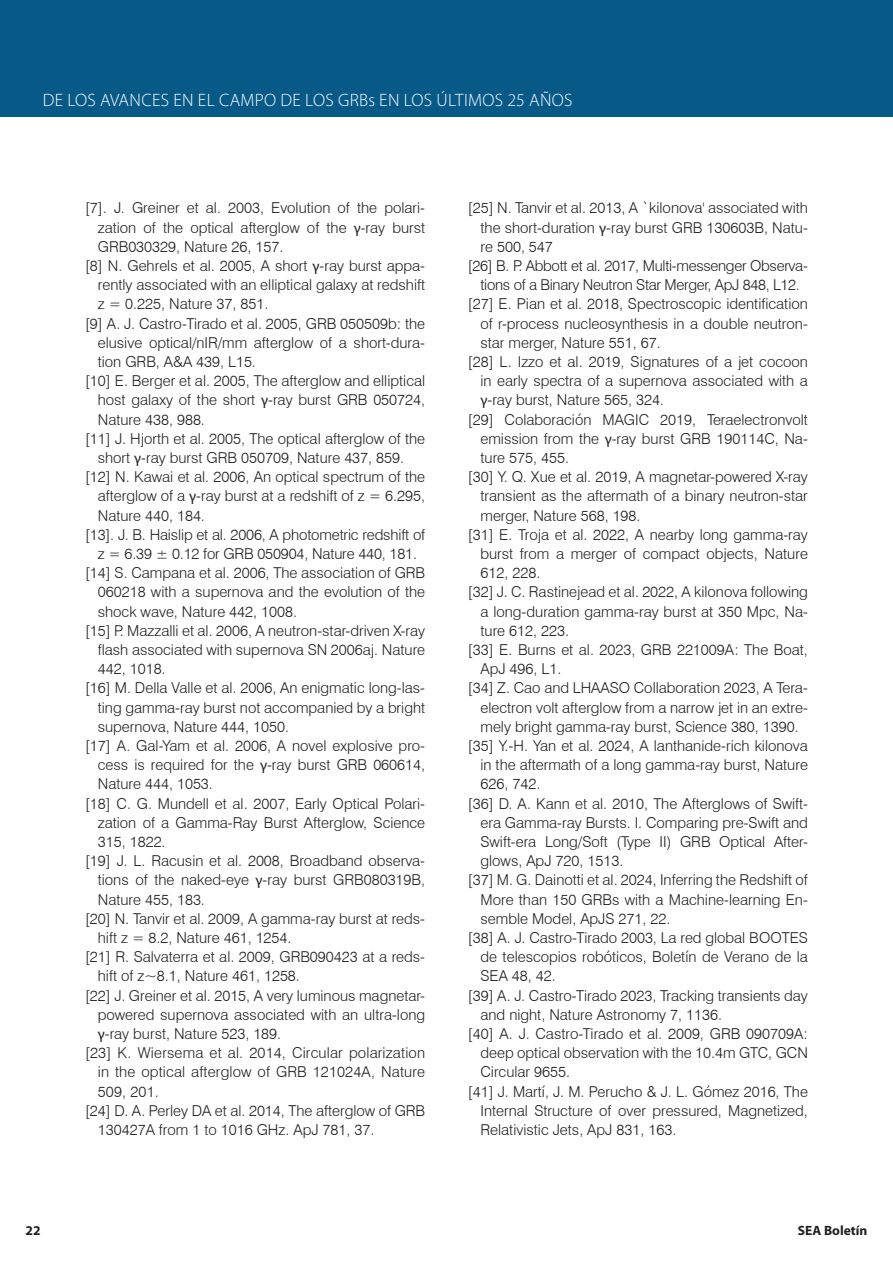
<style>
.page{position:relative;width:893px;height:1263px;background:#fff}
.page>*{position:absolute;margin:0;border:0;box-sizing:border-box;transform-origin:0 0}
.t1{font:300 18px "Myriad Pro";letter-spacing:.02em;color:#fff}
.Body_1{font:300 15px/19.2px "Swiss 721 BT";color:#231f20;text-align:justify}
.Body_1-2{font:300 15px/19.2px "Swiss 721 BT";letter-spacing:-.02em;color:#231f20;text-align:center}
.t2{font:700 13.5px "Myriad Pro";color:#231f20}
.s1{font-family:"Myriad Pro";font-weight:400}
</style>
<div class="page">
<div style="left:0;top:0;width:893px;height:117px;background:#075a88"></div>
<p class="t1" style="left:43px;top:89px;width:531px">DE LOS AVANCES EN EL CAMPO DE LOS GRBs EN LOS ÚLTIMOS 25 AÑOS</p>
<p class="Body_1" style="left:98px;top:198px;width:329px;text-indent:-13px">[7]. J. Greiner et al. 2003, Evolution of the polari&shy;zation of the optical afterglow of the <span class="s1">γ</span>-ray burst GRB030329, Nature 26, 157.</p>
<p class="Body_1" style="left:98px;top:256px;width:329px;text-indent:-13px">[8] N. Gehrels et al. 2005, A short <span class="s1">γ</span>-ray burst appa&shy;rently associated with an elliptical galaxy at redshift z = 0.225, Nature 37, 851.</p>
<p class="Body_1" style="left:98px;top:314px;width:329px;text-indent:-13px">[9] A. J. Castro-Tirado et al. 2005, GRB 050509b: the elusive optical/nIR/mm afterglow of a short-dura&shy;tion GRB, A&amp;A 439, L15.</p>
<p class="Body_1" style="left:98px;top:371px;width:329px;text-indent:-13px">[10] E. Berger et al. 2005, The afterglow and elliptical host galaxy of the short <span class="s1">γ</span>-ray burst GRB 050724, Nature 438, 988.</p>
<p class="Body_1" style="left:85px;top:429px;width:342px;text-align:center">[11] J. Hjorth et al. 2005, The optical afterglow of the short <span class="s1">γ</span>-ray burst GRB 050709, Nature 437, 859.</p>
<p class="Body_1" style="left:98px;top:467px;width:329px;text-indent:-13px">[12] N. Kawai et al. 2006, An optical spectrum of the afterglow of a <span class="s1">γ</span>-ray burst at a redshift of z = 6.295, Nature 440, 184.</p>
<p class="Body_1" style="left:85px;top:525px;width:342px;text-align:center">[13]. J. B. Haislip et al. 2006, A photometric redshift of z = 6.39 ± 0.12 for GRB 050904, Nature 440, 181.</p>
<p class="Body_1" style="left:98px;top:563px;width:329px;text-indent:-13px">[14] S. Campana et al. 2006, The association of GRB 060218 with a supernova and the evolution of the shock wave, Nature 442, 1008.</p>
<p class="Body_1" style="left:98px;top:621px;width:329px;text-indent:-13px">[15] P. Mazzalli et al. 2006, A neutron-star-driven X-ray flash associated with supernova SN 2006aj. Nature 442, 1018.</p>
<p class="Body_1" style="left:98px;top:678px;width:329px;text-indent:-13px">[16] M. Della Valle et al. 2006, An enigmatic long-las&shy;ting gamma-ray burst not accompanied by a bright supernova, Nature 444, 1050.</p>
<p class="Body_1" style="left:98px;top:736px;width:329px;text-indent:-13px">[17] A. Gal-Yam et al. 2006, A novel explosive pro&shy;cess is required for the <span class="s1">γ</span>-ray burst GRB 060614, Nature 444, 1053.</p>
<p class="Body_1" style="left:98px;top:794px;width:329px;text-indent:-13px">[18] C. G. Mundell et al. 2007, Early Optical Polari&shy;zation of a Gamma-Ray Burst Afterglow, Science 315, 1822.</p>
<p class="Body_1" style="left:98px;top:851px;width:329px;text-indent:-13px">[19] J. L. Racusin et al. 2008, Broadband observa&shy;tions of the naked-eye <span class="s1">γ</span>-ray burst GRB080319B, Nature 455, 183.</p>
<p class="Body_1" style="left:98px;top:909px;width:329px;text-indent:-13px">[20] N. Tanvir et al. 2009, A gamma-ray burst at reds&shy;hift z = 8.2, Nature 461, 1254.</p>
<p class="Body_1" style="left:98px;top:947px;width:329px;text-indent:-13px">[21] R. Salvaterra et al. 2009, GRB090423 at a reds&shy;hift of z~8.1, Nature 461, 1258.</p>
<p class="Body_1" style="left:98px;top:986px;width:329px;text-indent:-13px">[22] J. Greiner et al. 2015, A very luminous magnetar&shy;powered supernova associated with an ultra-long <span class="s1">γ</span>-ray burst, Nature 523, 189.</p>
<p class="Body_1" style="left:98px;top:1043px;width:329px;text-indent:-13px">[23] K. Wiersema et al. 2014, Circular polarization in the optical afterglow of GRB 121024A, Nature 509, 201.</p>
<p class="Body_1" style="left:98px;top:1101px;width:329px;text-indent:-13px">[24] D. A. Perley DA et al. 2014, The afterglow of GRB<br>130427A from 1 to 1016 GHz. ApJ 781, 37.</p>
<p class="Body_1" style="left:480px;top:198px;width:329px;text-indent:-13px">[25] N. Tanvir et al. 2013, A `kilonova' associated with the short-duration <span class="s1">γ</span>-ray burst GRB 130603B, Natu&shy;re 500, 547</p>
<p class="Body_1-2" style="left:468px;top:256px;width:342px">[26] B. P. Abbott et al. 2017, Multi-messenger Observa&shy;tions of a Binary Neutron Star Merger, ApJ 848, L12.</p>
<p class="Body_1" style="left:480px;top:294px;width:329px;text-indent:-13px">[27] E. Pian et al. 2018, Spectroscopic identification of r-process nucleosynthesis in a double neutron&shy;star merger, Nature 551, 67.</p>
<p class="Body_1" style="left:480px;top:352px;width:329px;text-indent:-13px">[28] L. Izzo et al. 2019, Signatures of a jet cocoon in early spectra of a supernova associated with a <span class="s1">γ</span>-ray burst, Nature 565, 324.</p>
<p class="Body_1" style="left:480px;top:410px;width:329px;text-indent:-13px">[29] Colaboración MAGIC 2019, Teraelectronvolt emission from the <span class="s1">γ</span>-ray burst GRB 190114C, Na&shy;ture 575, 455.</p>
<p class="Body_1" style="left:480px;top:467px;width:329px;text-indent:-13px">[30] Y. Q. Xue et al. 2019, A magnetar-powered X-ray transient as the aftermath of a binary neutron-star merger, Nature 568, 198.</p>
<p class="Body_1" style="left:480px;top:525px;width:329px;text-indent:-13px">[31] E. Troja et al. 2022, A nearby long gamma-ray burst from a merger of compact objects, Nature 612, 228.</p>
<p class="Body_1" style="left:480px;top:582px;width:329px;text-indent:-13px">[32] J. C. Rastinejead et al. 2022, A kilonova following a long-duration gamma-ray burst at 350 Mpc, Na&shy;ture 612, 223.</p>
<p class="Body_1" style="left:480px;top:640px;width:329px;text-indent:-13px">[33] E. Burns et al. 2023, GRB 221009A: The Boat,<br>ApJ 496, L1.</p>
<p class="Body_1" style="left:480px;top:678px;width:329px;text-indent:-13px">[34] Z. Cao and LHAASO Collaboration 2023, A Tera&shy;electron volt afterglow from a narrow jet in an extre&shy;mely bright gamma-ray burst, Science 380, 1390.</p>
<p class="Body_1" style="left:480px;top:736px;width:329px;text-indent:-13px">[35] Y.-H. Yan et al. 2024, A lanthanide-rich kilonova in the aftermath of a long gamma-ray burst, Nature 626, 742.</p>
<p class="Body_1" style="left:480px;top:794px;width:329px;text-indent:-13px">[36] D. A. Kann et al. 2010, The Afterglows of Swift&shy;era Gamma-ray Bursts. I. Comparing pre-Swift and Swift-era Long/Soft (Type II) GRB Optical After&shy;glows, ApJ 720, 1513.</p>
<p class="Body_1" style="left:480px;top:870px;width:329px;text-indent:-13px">[37] M. G. Dainotti et al. 2024, Inferring the Redshift of More than 150 GRBs with a Machine-learning En&shy;semble Model, ApJS 271, 22.</p>
<p class="Body_1" style="left:480px;top:928px;width:329px;text-indent:-13px">[38] A. J. Castro-Tirado 2003, La red global BOOTES de telescopios robóticos, Boletín de Verano de la SEA 48, 42.</p>
<p class="Body_1" style="left:480px;top:986px;width:329px;text-indent:-13px">[39] A. J. Castro-Tirado 2023, Tracking transients day and night, Nature Astronomy 7, 1136.</p>
<p class="Body_1" style="left:480px;top:1024px;width:329px;text-indent:-13px">[40] A. J. Castro-Tirado et al. 2009, GRB 090709A: deep optical observation with the 10.4m GTC, GCN Circular 9655.</p>
<p class="Body_1" style="left:480px;top:1082px;width:329px;text-indent:-13px">[41] J. Martí, J. M. Perucho &amp; J. L. Gómez 2016, The Internal Structure of over pressured, Magnetized, Relativistic Jets, ApJ 831, 163.</p>
<p class="t2" style="left:26px;top:1221px;width:16px">22</p>
<p class="t2" style="left:798px;top:1221px;width:71px">SEA Boletín</p>
</div>
